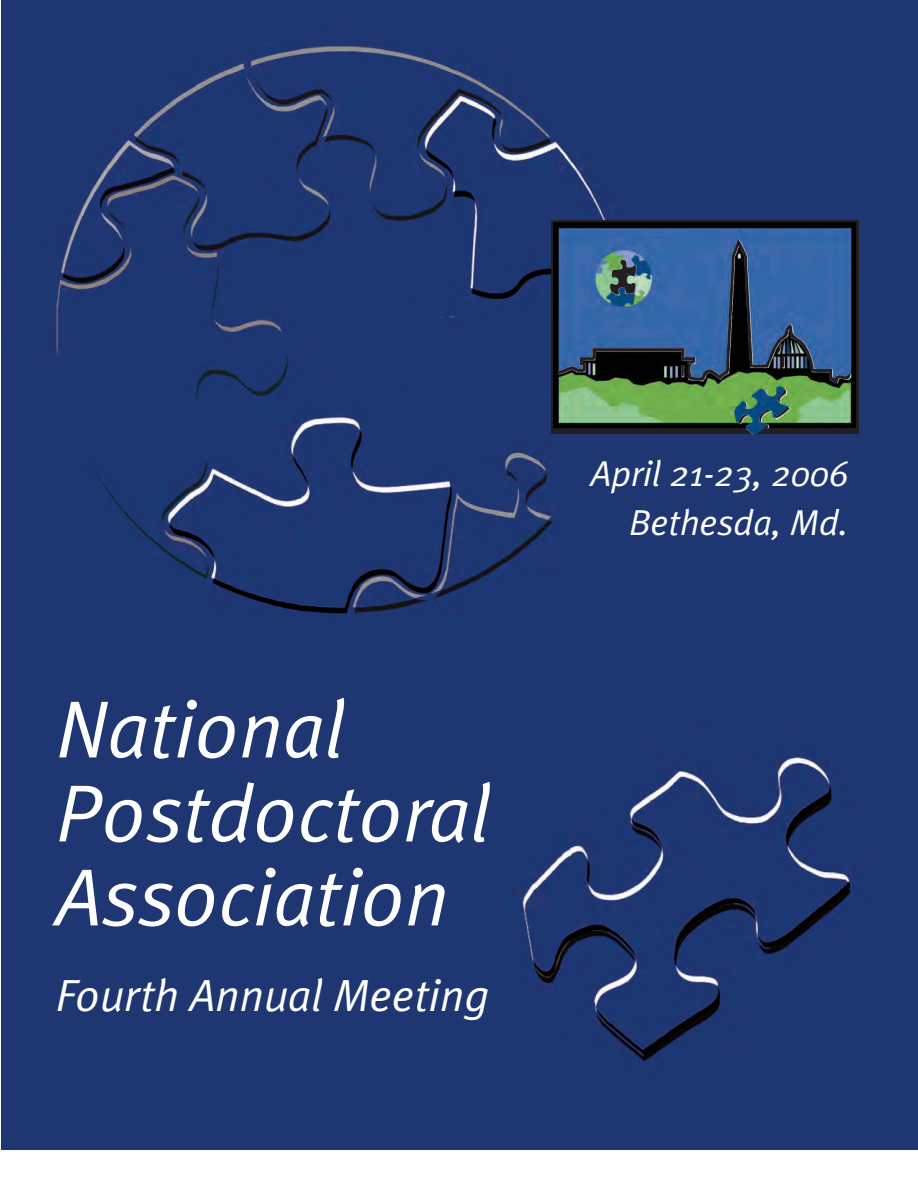
<style>
.page{position:relative;width:918px;height:1188px;background:#fff}
.page>*{position:absolute;margin:0;border:0;box-sizing:border-box;transform-origin:0 0}
.t1{font:italic 81px/84px "Meta Plus Normal";color:#fff}
.t2{font:italic 45px "Meta Plus Normal";color:#fff}
.t3{font:italic 36px/49.5px "Meta Plus Normal";color:#fff;text-align:right}
</style>
<div class="page">
<div style="left:1px;top:0;width:917px;height:1149px;background:#1e3773"></div>
<div style="left:551px;top:221px;width:308px;height:213px;background:#231f20"></div>
<img style="left:553px;top:222px;width:303px;height:212px">
<p class="t1" style="left:56px;top:687px;width:436px">National<br>Postdoctoral<br>Association</p>
<p class="t2" style="left:56px;top:969px;width:435px">Fourth Annual Meeting</p>
<p class="t3" style="left:591px;top:449px;width:259px">April 21-23, 2006<br>Bethesda, Md.</p>
</div>
